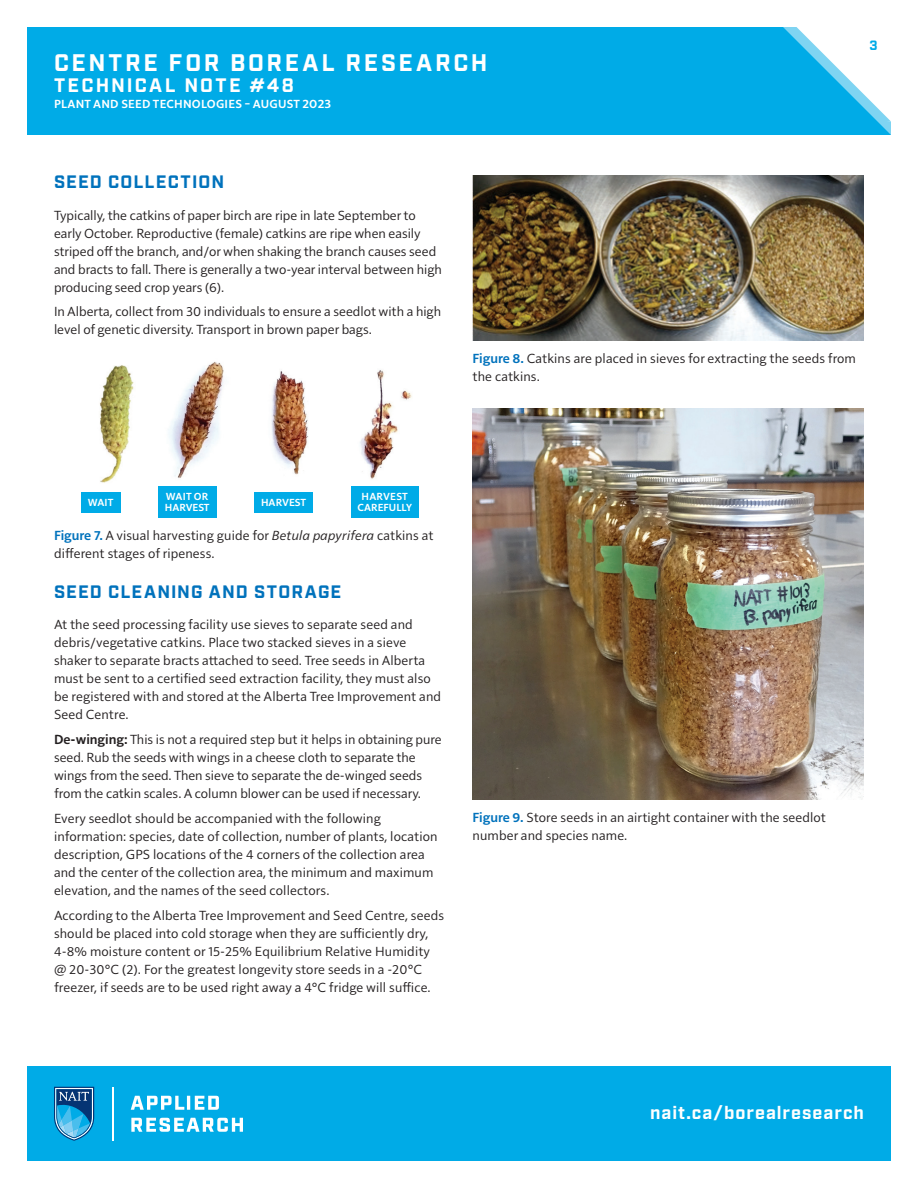
<style>
.page{position:relative;width:918px;height:1188px;background:#fff}
.page>*{position:absolute;margin:0;border:0;box-sizing:border-box;transform-origin:0 0}
.t1{font:700 24px "Industry";letter-spacing:.11em;color:#fff}
.t2{font:700 19.5px "Industry";letter-spacing:.12em;color:#fff}
.Subhead_2{font:700 18px "Industry";letter-spacing:.06em;color:#0072bc}
.t3{font:700 18px "Industry";letter-spacing:.055em;color:#fff}
.Body_Text{font:13.5px/18px "Solitaire MVB Pro";letter-spacing:.005em;color:#231f20}
.t4{font:700 13.5px "Industry";color:#00abe7}
.t5{font:600 12px "Solitaire MVB Pro";letter-spacing:.02em;color:#fff}
.Body_8_10{font:600 10.5px/10.5px "Solitaire MVB Pro";color:#fff}
.s1{font-weight:600;color:#0072bc}
.s2{font-style:italic}
.s3{font-weight:600}
</style>
<div class="page">
<div style="left:27px;top:122px;width:756px;height:13px;background:#00abe7"></div>
<div style="left:27px;top:1066px;width:864px;height:95px;background:#00abe7"></div>
<div style="left:27px;top:27px;width:756px;height:95px;background:#00abe7"></div>
<svg style="left:783px;top:27px;width:108px;height:108px"></svg>
<svg style="left:54px;top:1087px;width:40px;height:54px"></svg>
<svg style="left:131px;top:1118px;width:112px;height:14px"></svg>
<svg style="left:131px;top:1096px;width:88px;height:14px"></svg>
<hr style="left:112px;top:1087px;width:1px;height:54px;background:#fff">
<img style="left:100px;top:361px;width:312px;height:122px">
<div style="left:81px;top:492px;width:39px;height:20px;background:#00abe7"></div>
<div style="left:158px;top:486px;width:58px;height:32px;background:#00abe7"></div>
<div style="left:254px;top:492px;width:59px;height:20px;background:#00abe7"></div>
<div style="left:351px;top:486px;width:67px;height:32px;background:#00abe7"></div>
<img style="left:472px;top:176px;width:392px;height:164px">
<img style="left:472px;top:408px;width:392px;height:392px">
<h1 class="t1" style="left:54px;top:48px;width:435px">CENTRE FOR BOREAL RESEARCH</h1>
<h2 class="t2" style="left:54px;top:73px;width:241px">TECHNICAL NOTE #48</h2>
<p class="t5" style="left:54px;top:96px;width:279px">PLANT AND SEED TECHNOLOGIES – AUGUST 2023</p>
<p class="t4" style="left:869px;top:37px;width:10px">3</p>
<p class="Subhead_2" style="left:54px;top:171px;width:172px">SEED COLLECTION</p>
<p class="Body_Text" style="left:54px;top:205px;width:389px">Typically, the catkins of paper birch are ripe in late September to early October. Reproductive (female) catkins are ripe when easily striped off the branch, and/or when shaking the branch causes seed and bracts to fall. There is generally a two-year interval between high producing seed crop years (6).</p>
<p class="Body_Text" style="left:54px;top:302px;width:389px">In Alberta, collect from 30 individuals to ensure a seedlot with a high level of genetic diversity. Transport in brown paper bags.</p>
<p class="Body_Text" style="left:472px;top:349px;width:385px"><span class="s1">Figure 8.</span> Catkins are placed in sieves for extracting the seeds from the catkins.</p>
<p class="Body_8_10" style="left:88px;top:496px;width:27px">WAIT</p>
<p class="Body_8_10" style="left:165px;top:491px;width:46px">WAIT OR<br>HARVEST</p>
<p class="Body_8_10" style="left:261px;top:496px;width:47px">HARVEST</p>
<p class="Body_8_10" style="left:358px;top:491px;width:56px;text-align:center">HARVEST<br>CAREFULLY</p>
<p class="Body_Text" style="left:54px;top:526px;width:381px"><span class="s1">Figure 7.</span> A visual harvesting guide for <span class="s2">Betula papyrifera</span> catkins at different stages of ripeness.</p>
<p class="Subhead_2" style="left:54px;top:581px;width:289px">SEED CLEANING AND STORAGE</p>
<p class="Body_Text" style="left:54px;top:615px;width:389px">At the seed processing facility use sieves to separate seed and debris/vegetative catkins. Place two stacked sieves in a sieve shaker to separate bracts attached to seed. Tree seeds in Alberta must be sent to a certified seed extraction facility, they must also be registered with and stored at the Alberta Tree Improvement and Seed Centre.</p>
<p class="Body_Text" style="left:54px;top:730px;width:389px"><span class="s3">De-winging:</span> This is not a required step but it helps in obtaining pure seed. Rub the seeds with wings in a cheese cloth to separate the wings from the seed. Then sieve to separate the de-winged seeds from the catkin scales. A column blower can be used if necessary.</p>
<p class="Body_Text" style="left:54px;top:808px;width:385px">Every seedlot should be accompanied with the following information: species, date of collection, number of plants, location description, GPS locations of the 4 corners of the collection area and the center of the collection area, the minimum and maximum elevation, and the names of the seed collectors.</p>
<p class="Body_Text" style="left:54px;top:905px;width:392px">According to the Alberta Tree Improvement and Seed Centre, seeds should be placed into cold storage when they are sufficiently dry, 4-8% moisture content or 15-25% Equilibrium Relative Humidity @ 20-30°C (2). For the greatest longevity store seeds in a -20°C freezer, if seeds are to be used right away a 4°C fridge will suffice.</p>
<p class="Body_Text" style="left:472px;top:808px;width:355px"><span class="s1">Figure 9.</span> Store seeds in an airtight container with the seedlot number and species name.</p>
<h3 class="t3" style="left:650px;top:1102px;width:215px">nait.ca/borealresearch</h3>
</div>
